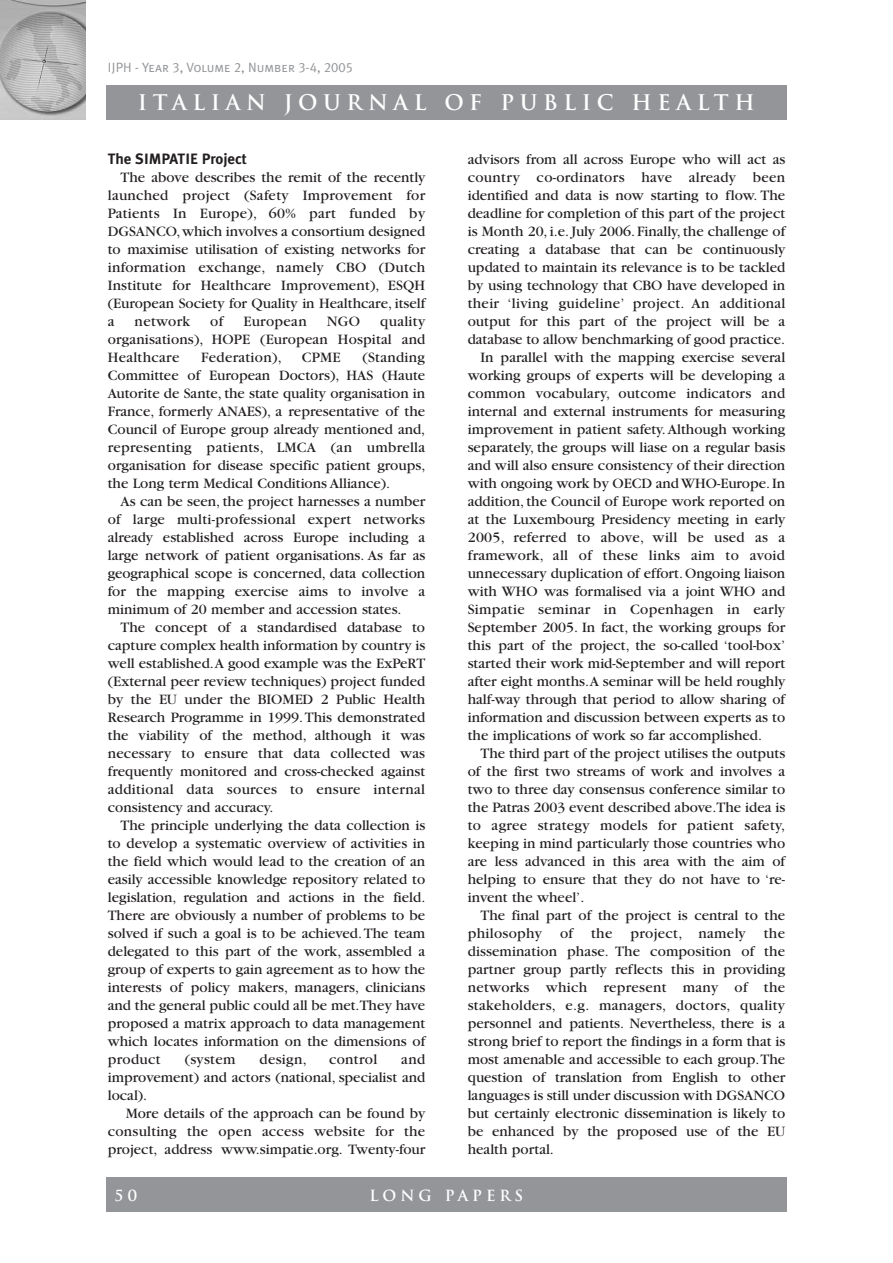
<style>
.page{position:relative;width:893px;height:1263px;background:#fff}
.page>*{position:absolute;margin:0;border:0;box-sizing:border-box;transform-origin:0 0}
.t1{font:700 21px "Trajan";letter-spacing:.265em;color:#fff}
.t2{font:15px/18px "Garamond";color:#231f20;text-align:justify}
.t3{font:15px "Garamond";letter-spacing:.02em;color:#231f20}
.t4{font:700 15px "Meta Plus";color:#231f20}
.t5{font:700 15px "Trajan";letter-spacing:.26em;color:#fff}
.t6{font:13.5px "Meta Plus Normal Caps";color:#939598}
</style>
<div class="page">
<div style="left:106px;top:85px;width:681px;height:34px;background:#939598"></div>
<img style="left:0;top:0;width:85px;height:119px">
<div style="left:106px;top:1178px;width:681px;height:34px;background:#939598"></div>
<p class="t6" style="left:108px;top:59px;width:247px">IJPH - Year 3, Volume 2, Number 3-4, 2005</p>
<h1 class="t1" style="left:138px;top:90px;width:618px">ITALIAN JOURNAL OF PUBLIC HEALTH</h1>
<p class="t4" style="left:108px;top:150px;width:141px">The SIMPATIE Project</p>
<p class="t2" style="left:108px;top:169px;width:319px;text-indent:13px">The above describes the remit of the recently launched project (Safety Improvement for Patients In Europe), 60% part funded by DGSANCO,which involves a consortium designed to maximise utilisation of existing networks for information exchange, namely CBO (Dutch Institute for Healthcare Improvement), ESQH (European Society for Quality in Healthcare, itself a</p>
<p class="t3" style="left:135px;top:316px;width:57px">network</p>
<p class="t2" style="left:210px;top:313px;width:15px">of</p>
<p class="t3" style="left:244px;top:316px;width:65px">European</p>
<p class="t2" style="left:327px;top:313px;width:35px">NGO</p>
<p class="t2" style="left:108px;top:313px;width:319px;text-indent:272px">quality organisations), HOPE (European Hospital and Healthcare</p>
<p class="t2" style="left:108px;top:349px;width:319px;text-indent:255px">(Standing Committee of European Doctors), HAS (Haute Autorite de Sante, the state quality organisation in France, formerly ANAES), a representative of the Council of Europe group already mentioned and, representing patients, LMCA (an umbrella organisation for disease specific patient groups, the Long term Medical Conditions Alliance).</p>
<p class="t2" style="left:108px;top:493px;width:319px;text-indent:13px">As can be seen, the project harnesses a number of large multi-professional expert networks already established across Europe including a large network of patient organisations. As far as geographical scope is concerned, data collection for the mapping exercise aims to involve a minimum of 20 member and accession states.</p>
<p class="t2" style="left:108px;top:619px;width:319px;text-indent:13px">The concept of a standardised database to capture complex health information by country is well established.A good example was the ExPeRT (External peer review techniques) project funded by the EU under the BIOMED 2 Public Health Research Programme in 1999.This demonstrated the viability of the method, although it was necessary to ensure that data collected was frequently monitored and cross-checked against additional data sources to ensure internal consistency and accuracy.</p>
<p class="t2" style="left:108px;top:817px;width:319px;text-indent:13px">The principle underlying the data collection is to develop a systematic overview of activities in the field which would lead to the creation of an easily accessible knowledge repository related to legislation, regulation and actions in the field.<br>There are obviously a number of problems to be solved if such a goal is to be achieved.The team delegated to this part of the work, assembled a group of experts to gain agreement as to how the interests of policy makers, managers, clinicians and the general public could all be met.They have proposed a matrix approach to data management which locates information on the dimensions of product</p>
<p class="t3" style="left:201px;top:352px;width:82px">Federation),</p>
<p class="t2" style="left:302px;top:349px;width:40px">CPME</p>
<p class="t2" style="left:108px;top:1051px;width:319px;text-indent:293px">and improvement) and actors (national, specialist and local).</p>
<p class="t2" style="left:108px;top:1105px;width:319px;text-indent:18px">More details of the approach can be found by consulting the open access website for the project, address www.simpatie.org. Twenty-four</p>
<p class="t2" style="left:185px;top:1051px;width:52px">(system</p>
<p class="t2" style="left:260px;top:1051px;width:49px">design,</p>
<p class="t3" style="left:329px;top:1054px;width:50px">control</p>
<p class="t2" style="left:468px;top:151px;width:319px">advisors from all across Europe who will act as</p>
<p class="t3" style="left:468px;top:172px;width:319px">country co-ordinators have already been</p>
<p class="t2" style="left:468px;top:187px;width:319px">identified and data is now starting to flow. The</p>
<p class="t2" style="left:468px;top:205px;width:319px">deadline for completion of this part of the project</p>
<p class="t2" style="left:468px;top:223px;width:319px">is Month 20, i.e. July 2006. Finally, the challenge of</p>
<p class="t2" style="left:468px;top:241px;width:319px">creating a database that can be continuously</p>
<p class="t2" style="left:468px;top:259px;width:319px">updated to maintain its relevance is to be tackled</p>
<p class="t2" style="left:468px;top:277px;width:319px">by using technology that CBO have developed in</p>
<p class="t3" style="left:468px;top:298px;width:319px">their ‘living guideline’ project. An additional</p>
<p class="t2" style="left:468px;top:313px;width:319px">output for this part of the project will be a</p>
<p class="t2" style="left:468px;top:331px;width:319px">database to allow benchmarking of good practice.</p>
<p class="t2" style="left:480px;top:349px;width:306px">In parallel with the mapping exercise several</p>
<p class="t2" style="left:468px;top:367px;width:319px">working groups of experts will be developing a</p>
<p class="t2" style="left:468px;top:385px;width:319px">common vocabulary, outcome indicators and</p>
<p class="t2" style="left:468px;top:403px;width:319px">internal and external instruments for measuring</p>
<p class="t2" style="left:468px;top:421px;width:319px">improvement in patient safety. Although working</p>
<p class="t2" style="left:468px;top:439px;width:319px">separately, the groups will liase on a regular basis</p>
<p class="t2" style="left:468px;top:457px;width:319px">and will also ensure consistency of their direction</p>
<p class="t2" style="left:468px;top:475px;width:319px">with ongoing work by OECD and WHO-Europe.In</p>
<p class="t2" style="left:468px;top:493px;width:319px">addition, the Council of Europe work reported on</p>
<p class="t2" style="left:468px;top:511px;width:319px">at the Luxembourg Presidency meeting in early</p>
<p class="t3" style="left:468px;top:532px;width:319px">2005, referred to above, will be used as a</p>
<p class="t3" style="left:468px;top:550px;width:319px">framework, all of these links aim to avoid</p>
<p class="t2" style="left:468px;top:565px;width:319px">unnecessary duplication of effort. Ongoing liaison</p>
<p class="t2" style="left:468px;top:583px;width:319px">with WHO was formalised via a joint WHO and</p>
<p class="t3" style="left:468px;top:604px;width:319px">Simpatie seminar in Copenhagen in early</p>
<p class="t2" style="left:468px;top:619px;width:319px">September 2005. In fact, the working groups for</p>
<p class="t2" style="left:468px;top:637px;width:319px">this part of the project, the so-called ‘tool-box’</p>
<p class="t2" style="left:468px;top:655px;width:319px">started their work mid-September and will report</p>
<p class="t2" style="left:468px;top:673px;width:319px">after eight months.A seminar will be held roughly</p>
<p class="t2" style="left:468px;top:691px;width:319px">half-way through that period to allow sharing of</p>
<p class="t2" style="left:468px;top:709px;width:319px">information and discussion between experts as to</p>
<p class="t2" style="left:468px;top:727px;width:296px">the implications of work so far accomplished.</p>
<p class="t2" style="left:480px;top:745px;width:306px">The third part of the project utilises the outputs</p>
<p class="t2" style="left:468px;top:763px;width:319px">of the first two streams of work and involves a</p>
<p class="t2" style="left:468px;top:781px;width:319px">two to three day consensus conference similar to</p>
<p class="t2" style="left:468px;top:799px;width:319px">the Patras 2003 event described above.The idea is</p>
<p class="t3" style="left:468px;top:820px;width:319px">to agree strategy models for patient safety,</p>
<p class="t2" style="left:468px;top:835px;width:319px">keeping in mind particularly those countries who</p>
<p class="t2" style="left:468px;top:853px;width:319px">are less advanced in this area with the aim of</p>
<p class="t2" style="left:468px;top:871px;width:319px">helping to ensure that they do not have to ‘re-</p>
<p class="t2" style="left:468px;top:889px;width:118px">invent the wheel’.</p>
<p class="t2" style="left:480px;top:907px;width:306px">The final part of the project is central to the</p>
<p class="t3" style="left:468px;top:928px;width:319px">philosophy of the project, namely the</p>
<p class="t2" style="left:468px;top:943px;width:319px">dissemination phase. The composition of the</p>
<p class="t2" style="left:468px;top:961px;width:319px">partner group partly reflects this in providing</p>
<p class="t3" style="left:468px;top:982px;width:319px">networks which represent many of the</p>
<p class="t3" style="left:468px;top:1000px;width:319px">stakeholders, e.g. managers, doctors, quality</p>
<p class="t2" style="left:468px;top:1015px;width:319px">personnel and patients. Nevertheless, there is a</p>
<p class="t2" style="left:468px;top:1033px;width:319px">strong brief to report the findings in a form that is</p>
<p class="t2" style="left:468px;top:1051px;width:319px">most amenable and accessible to each group.The</p>
<p class="t2" style="left:468px;top:1069px;width:319px">question of translation from English to other</p>
<p class="t2" style="left:468px;top:1087px;width:319px">languages is still under discussion with DGSANCO</p>
<p class="t2" style="left:468px;top:1105px;width:319px">but certainly electronic dissemination is likely to</p>
<p class="t2" style="left:468px;top:1123px;width:319px">be enhanced by the proposed use of the EU</p>
<p class="t2" style="left:468px;top:1141px;width:88px">health portal.</p>
<p class="t5" style="left:115px;top:1186px;width:24px">5 0</p>
<p class="t5" style="left:370px;top:1186px;width:155px">LONG PAPERS</p>
</div>
